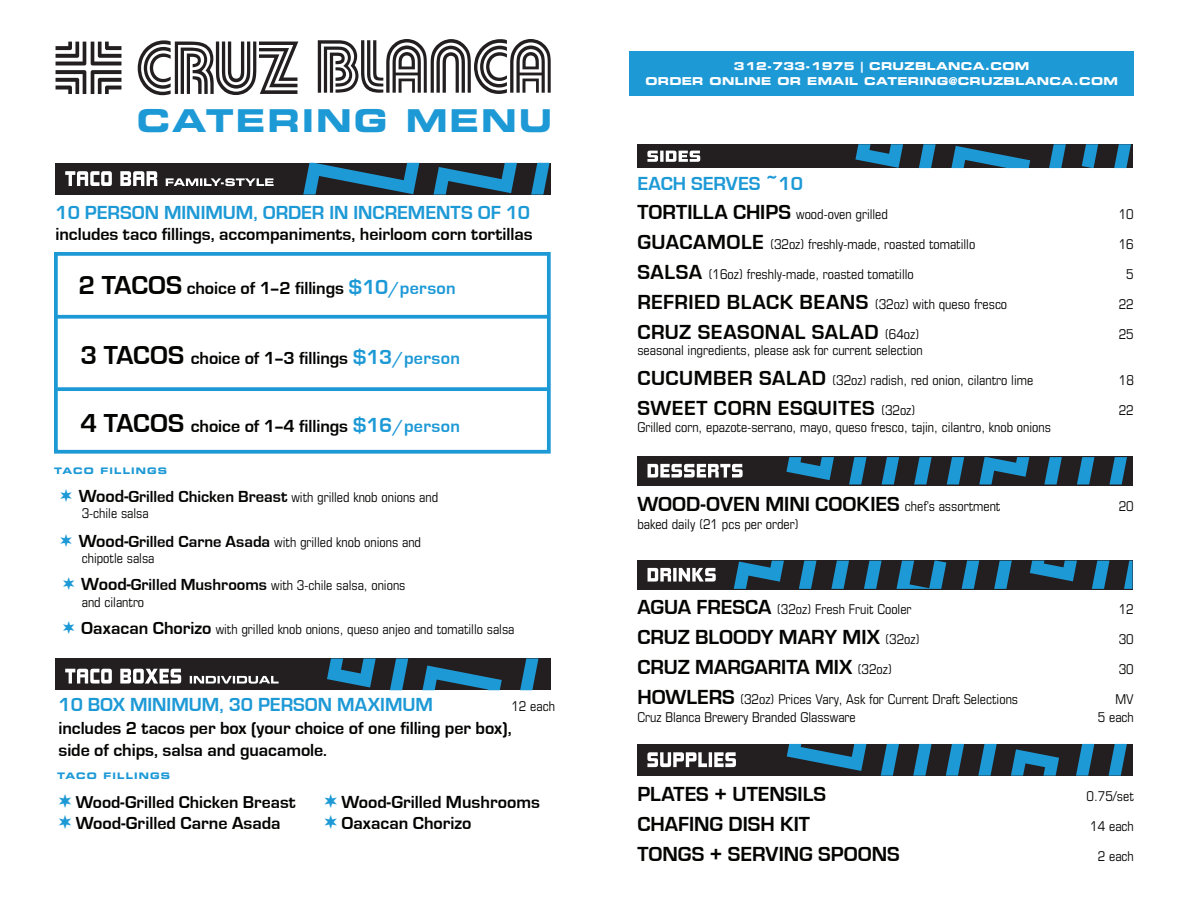
<style>
.page{position:relative;width:1188px;height:918px;background:#fff}
.page>*{position:absolute;margin:0;border:0;box-sizing:border-box;transform-origin:0 0}
.t1{font:31.5px "Eurostile LT Std Bold Ex 2";letter-spacing:.06em;color:#1d99d6}
.Body{font:700 21px "Eurostile";color:#040503}
.Body-2{font:700 21px "Eurostile";letter-spacing:.025em;color:#040503}
.Body-3{font:700 19.5px "Eurostile";color:#1d99d6}
.Body-4{font:700 18px/22.5px "Eurostile";letter-spacing:-.005em;color:#040503}
.t2{font:700 17.7px "Eurostile";color:#040503}
.Body-5{font:condensed 13.5px/16.5px "Eurostile LT Std";color:#040503}
.Bullets{font:10.8px "Eurostile LT Std Bold Ex 2";letter-spacing:.03em;color:#fff}
.t3{font:9px "Eurostile LT Std Bold Ex 2";letter-spacing:.12em;color:#1d99d6}
.s1{font-size:26.7px}
.s2{font-size:21px;color:#1d99d6}
.s3{color:#1d99d6}
.s4{font-family:"Eurostile";font-weight:700;font-stretch:normal;font-size:18px}
.s5{font-family:"Eurostile";font-weight:700;font-stretch:normal;font-size:16.5px}
.s6{font-family:"Eurostile";font-weight:700;font-stretch:normal;font-size:21px}
.s7{font-family:"Eurostile LT Std";font-weight:400;font-stretch:condensed;font-size:13.5px}
</style>
<div class="page">
<div style="left:56px;top:163px;width:495px;height:32px;background:#231f20"></div>
<svg style="left:303px;top:163px;width:247px;height:32px"></svg>
<div style="left:637px;top:744px;width:495px;height:32px;background:#231f20"></div>
<svg style="left:787px;top:744px;width:340px;height:32px"></svg>
<div style="left:629px;top:51px;width:505px;height:44px;background:#1d99d6"></div>
<div style="left:54px;top:252px;width:497px;height:202px;border:4px solid #1d99d6"></div>
<svg style="left:57px;top:315px;width:493px;height:4px;background:#31a2d9"></svg>
<svg style="left:57px;top:387px;width:493px;height:4px;background:#2c9fd8"></svg>
<svg style="left:318px;top:39px;width:233px;height:55px"></svg>
<svg style="left:56px;top:42px;width:65px;height:52px"></svg>
<svg style="left:138px;top:40px;width:160px;height:55px"></svg>
<div style="left:637px;top:144px;width:495px;height:24px;background:#231f20"></div>
<div style="left:637px;top:456px;width:495px;height:29px;background:#231f20"></div>
<div style="left:637px;top:560px;width:495px;height:29px;background:#231f20"></div>
<svg style="left:786px;top:457px;width:341px;height:27px"></svg>
<svg style="left:65px;top:171px;width:209px;height:15px"></svg>
<svg style="left:647px;top:151px;width:53px;height:11px"></svg>
<svg style="left:648px;top:464px;width:95px;height:14px"></svg>
<svg style="left:647px;top:752px;width:89px;height:15px"></svg>
<div style="left:56px;top:659px;width:495px;height:31px;background:#231f20"></div>
<svg style="left:327px;top:659px;width:211px;height:31px"></svg>
<svg style="left:65px;top:669px;width:214px;height:15px"></svg>
<svg style="left:855px;top:144px;width:276px;height:24px"></svg>
<svg style="left:734px;top:561px;width:398px;height:28px"></svg>
<svg style="left:648px;top:568px;width:68px;height:14px"></svg>
<p class="t1" style="left:137px;top:99px;width:417px">CATERING MENU</p>
<p class="Body-3" style="left:56px;top:198px;width:476px">10 PERSON MINIMUM, ORDER IN INCREMENTS OF 10</p>
<p class="Body-4" style="left:56px;top:222px;width:479px">includes taco fillings, accompaniments, heirloom corn tortillas</p>
<p class="Body-4" style="left:78px;top:276px;width:379px"><span class="s1">2 TACOS</span> choice of 1–2 fillings <span class="s2">$10</span><span class="s3">/person</span></p>
<p class="Body-4" style="left:80px;top:345px;width:381px"><span class="s1">3 TACOS</span> choice of 1–3 fillings <span class="s2">$13</span><span class="s3">/person</span></p>
<p class="Body-4" style="left:80px;top:413px;width:381px"><span class="s1">4 TACOS</span> choice of 1–4 fillings <span class="s2">$16</span><span class="s3">/person</span></p>
<p class="t3" style="left:54px;top:464px;width:115px">TACO FILLINGS</p>
<p class="Body-5" style="left:79px;top:489px;width:361px"><span class="s4">Wood-</span><span class="s5">Grilled Chicken Breast</span> with grilled knob onions and<br>3-chile salsa</p>
<p class="Body-5" style="left:79px;top:534px;width:344px"><span class="s4">Wood-</span><span class="s5">Grilled Carne Asada</span> with grilled knob onions and chipotle salsa</p>
<p class="Body-5" style="left:81px;top:577px;width:326px"><span class="s4">Wood-</span><span class="s5">Grilled Mushrooms</span> with 3-chile salsa, onions and cilantro</p>
<p class="Body-5" style="left:81px;top:621px;width:435px"><span class="s4">Oaxacan Chorizo</span> with grilled knob onions, queso anjeo and tomatillo salsa</p>
<p class="Body-3" style="left:58px;top:691px;width:376px">10 BOX MINIMUM, 30 PERSON MAXIMUM</p>
<p class="Body-5" style="left:511px;top:698px;width:45px">12 each</p>
<p class="Body-4" style="left:58px;top:715px;width:455px">includes 2 tacos per box (your choice of one filling per box), side of chips, salsa and guacamole.</p>
<p class="t2" style="left:76px;top:789px;width:221px">Wood-Grilled Chicken Breast</p>
<p class="Body-4" style="left:76px;top:811px;width:206px">Wood-Grilled Carne Asada</p>
<p class="t3" style="left:57px;top:769px;width:115px">TACO FILLINGS</p>
<p class="Body-4" style="left:341px;top:790px;width:200px;line-height:21px">Wood-Grilled Mushrooms<br>Oaxacan Chorizo</p>
<p class="Bullets" style="left:734px;top:58px;width:297px">312-733-1975 | CRUZBLANCA.COM</p>
<p class="Bullets" style="left:645px;top:73px;width:474px">ORDER ONLINE OR EMAIL CATERING@CRUZBLANCA.COM</p>
<p class="Body-3" style="left:637px;top:170px;width:167px">EACH SERVES ~10</p>
<p class="Body-5" style="left:637px;top:205px;width:252px"><span class="s6">TORTILLA CHIPS</span> wood-oven grilled</p>
<p class="Body-5" style="left:1119px;top:205px;width:17px">10</p>
<p class="Body-5" style="left:637px;top:235px;width:339px"><span class="s6">GUACAMOLE</span> (32oz) freshly-made, roasted tomatillo</p>
<p class="Body-5" style="left:1119px;top:235px;width:17px">16</p>
<p class="Body-5" style="left:637px;top:265px;width:278px"><span class="s6">SALSA</span> (16oz) freshly-made, roasted tomatillo</p>
<p class="Body-5" style="left:1126px;top:265px;width:9px">5</p>
<p class="Body-5" style="left:637px;top:295px;width:371px"><span class="s6">REFRIED BLACK BEANS</span> (32oz) with queso fresco</p>
<p class="Body-5" style="left:1119px;top:295px;width:17px">22</p>
<p class="Body-2" style="left:637px;top:317px;width:284px">CRUZ SEASONAL SALAD <span class="s7">(64oz)</span></p>
<p class="Body-5" style="left:1119px;top:325px;width:17px">25</p>
<p class="Body-5" style="left:637px;top:342px;width:287px">seasonal ingredients, please ask for current selection</p>
<p class="Body-5" style="left:637px;top:372px;width:397px"><span class="s6">CUCUMBER SALAD</span> (32oz) radish, red onion, cilantro lime</p>
<p class="Body-5" style="left:1119px;top:372px;width:17px">18</p>
<p class="Body-2" style="left:637px;top:393px;width:280px">SWEET CORN ESQUITES <span class="s7">(32oz)</span></p>
<p class="Body-5" style="left:1119px;top:402px;width:17px">22</p>
<p class="Body-5" style="left:637px;top:418px;width:415px">Grilled corn, epazote-serrano, mayo, queso fresco, tajin, cilantro, knob onions</p>
<p class="Body" style="left:637px;top:489px;width:365px">WOOD-OVEN MINI COOKIES <span class="s7">chef’s assortment</span></p>
<p class="Body-5" style="left:1119px;top:498px;width:17px">20</p>
<p class="Body-5" style="left:637px;top:516px;width:163px">baked daily (21 pcs per order)</p>
<p class="Body-5" style="left:637px;top:601px;width:276px"><span class="s6">AGUA FRESCA</span> (32oz) Fresh Fruit Cooler</p>
<p class="Body-5" style="left:1119px;top:601px;width:17px">12</p>
<p class="Body" style="left:637px;top:622px;width:284px">CRUZ BLOODY MARY MIX <span class="s7">(32oz)</span></p>
<p class="Body-5" style="left:1119px;top:631px;width:17px">30</p>
<p class="Body" style="left:637px;top:652px;width:256px">CRUZ MARGARITA MIX <span class="s7">(32oz)</span></p>
<p class="Body-5" style="left:1119px;top:661px;width:17px">30</p>
<p class="Body-5" style="left:637px;top:691px;width:382px"><span class="s6">HOWLERS</span> (32oz) Prices Vary, Ask for Current Draft Selections</p>
<p class="Body-5" style="left:1116px;top:691px;width:20px">MV</p>
<p class="Body-5" style="left:637px;top:709px;width:220px">Cruz Blanca Brewery Branded Glassware</p>
<p class="Body-5" style="left:1098px;top:709px;width:38px">5 each</p>
<p class="Body" style="left:637px;top:779px;width:190px">PLATES + UTENSILS</p>
<p class="Body-5" style="left:1087px;top:788px;width:49px">0.75/set</p>
<p class="Body" style="left:637px;top:809px;width:174px">CHAFING DISH KIT</p>
<p class="Body-5" style="left:1090px;top:818px;width:45px">14 each</p>
<p class="Body" style="left:637px;top:839px;width:264px">TONGS + SERVING SPOONS</p>
<p class="Body-5" style="left:1098px;top:848px;width:38px">2 each</p>
</div>
